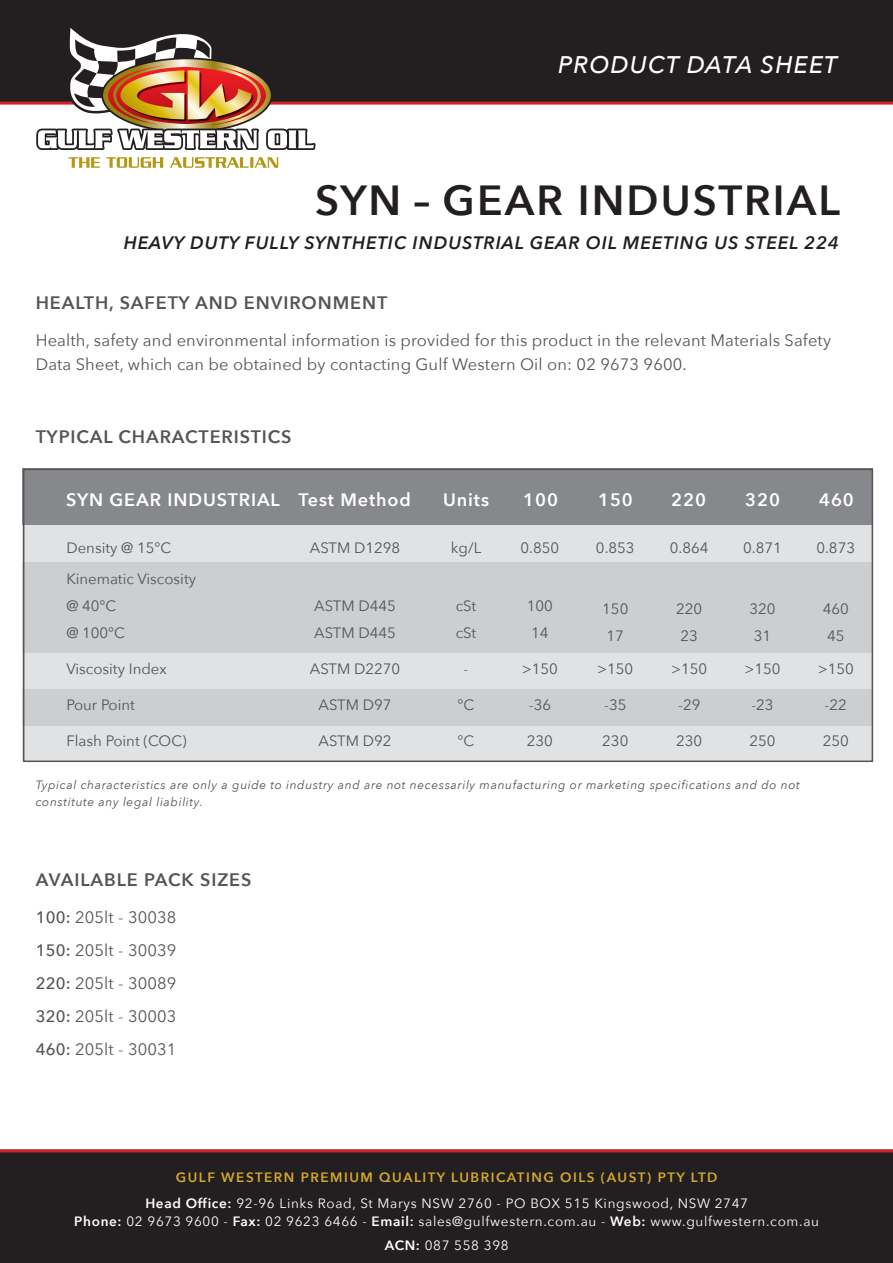
<style>
.page{position:relative;width:893px;height:1263px;background:#fff}
.page>*{position:absolute;margin:0;border:0;box-sizing:border-box;transform-origin:0 0}
.t1{font:600 42px "Avenir Next";letter-spacing:.05em;color:#231f20}
.t2{font:italic 500 24px "Avenir Next";letter-spacing:.05em;color:#fff}
.t3{font:600 18px "Avenir Next";letter-spacing:.05em;color:#545557}
.t4{font:italic 600 18px "Avenir Next";letter-spacing:.05em;color:#231f20}
.t5{font:600 18px "Avenir Next";letter-spacing:.05em;color:#fff}
.t6{font:16.5px/24px "Avenir Next";letter-spacing:.01em;color:#545557}
.t7{font:15px "Avenir Next";color:#545557}
.t8{font:13.5px/24px "Avenir Next";letter-spacing:.05em;color:#fff;text-align:center}
.t9{font:600 13.5px "Avenir Next";letter-spacing:.11em;color:#d3a82f}
.t10{font:italic 12px/16.2px "Avenir Next";letter-spacing:.05em;color:#545557}
.s1{font-weight:500}
.s2{font-weight:600}
</style>
<div class="page">
<div style="left:23px;top:468px;width:850px;height:293px;background:#e1e2e4"></div>
<div style="left:23px;top:468px;width:850px;height:56px;background:#86888b"></div>
<div style="left:0;top:1152px;width:893px;height:111px;background:#231f20"></div>
<div style="left:0;top:0;width:893px;height:103px;background:#231f20"></div>
<hr style="left:0;top:1149px;width:893px;height:3px;background:#d1232a">
<hr style="left:0;top:102px;width:893px;height:3px;background:#d1232a">
<svg style="left:36px;top:28px;width:280px;height:140px"></svg>
<div style="left:23px;top:562px;width:850px;height:90px;background:#cdced0"></div>
<div style="left:23px;top:689px;width:850px;height:36px;background:#cdced0"></div>
<div style="left:23px;top:469px;width:850px;height:293px;border:2px solid #545557"></div>
<p class="t2" style="left:558px;top:44px;width:281px">PRODUCT DATA SHEET</p>
<p class="t1" style="left:315px;top:165px;width:526px">SYN – GEAR INDUSTRIAL</p>
<p class="t4" style="left:124px;top:227px;width:717px">HEAVY DUTY FULLY SYNTHETIC INDUSTRIAL GEAR OIL MEETING US STEEL 224</p>
<p class="t3" style="left:36px;top:287px;width:353px">HEALTH, SAFETY AND ENVIRONMENT</p>
<p class="t6" style="left:36px;top:328px;width:797px">Health, safety and environmental information is provided for this product in the relevant Materials Safety<br>Data Sheet, which can be obtained by contacting Gulf Western Oil on: 02 9673 9600.</p>
<p class="t3" style="left:36px;top:421px;width:257px">TYPICAL CHARACTERISTICS</p>
<p class="t5" style="left:66px;top:484px;width:215px">SYN GEAR INDUSTRIAL</p>
<p class="t5" style="left:298px;top:484px;width:114px">Test Method</p>
<p class="t5" style="left:443px;top:484px;width:47px">Units</p>
<p class="t5" style="left:523px;top:484px;width:36px">100</p>
<p class="t5" style="left:598px;top:484px;width:36px">150</p>
<p class="t5" style="left:671px;top:484px;width:36px">220</p>
<p class="t5" style="left:745px;top:484px;width:36px">320</p>
<p class="t5" style="left:819px;top:484px;width:36px">460</p>
<p class="t7" style="left:66px;top:535px;width:106px">Density @ 15°C</p>
<p class="t7" style="left:310px;top:535px;width:92px">ASTM D1298</p>
<p class="t7" style="left:451px;top:535px;width:32px">kg/L</p>
<p class="t7" style="left:521px;top:535px;width:40px">0.850</p>
<p class="t7" style="left:596px;top:535px;width:40px">0.853</p>
<p class="t7" style="left:670px;top:535px;width:40px">0.864</p>
<p class="t7" style="left:743px;top:535px;width:40px">0.871</p>
<p class="t7" style="left:816px;top:535px;width:40px">0.873</p>
<p class="t7" style="left:66px;top:566px;width:131px">Kinematic Viscosity</p>
<p class="t7" style="left:66px;top:593px;width:51px">@ 40°C</p>
<p class="t7" style="left:66px;top:620px;width:60px">@ 100°C</p>
<p class="t7" style="left:314px;top:593px;width:83px">ASTM D445</p>
<p class="t7" style="left:314px;top:620px;width:83px">ASTM D445</p>
<p class="t7" style="left:456px;top:593px;width:22px">cSt</p>
<p class="t7" style="left:456px;top:620px;width:22px">cSt</p>
<p class="t7" style="left:527px;top:593px;width:28px">100</p>
<p class="t7" style="left:531px;top:620px;width:19px">14</p>
<p class="t7" style="left:602px;top:596px;width:28px">150</p>
<p class="t7" style="left:607px;top:623px;width:19px">17</p>
<p class="t7" style="left:676px;top:596px;width:28px">220</p>
<p class="t7" style="left:681px;top:623px;width:19px">23</p>
<p class="t7" style="left:749px;top:596px;width:28px">320</p>
<p class="t7" style="left:754px;top:623px;width:19px">31</p>
<p class="t7" style="left:823px;top:596px;width:28px">460</p>
<p class="t7" style="left:827px;top:623px;width:19px">45</p>
<p class="t7" style="left:66px;top:656px;width:102px">Viscosity Index</p>
<p class="t7" style="left:310px;top:656px;width:92px">ASTM D2270</p>
<p class="t7" style="left:464px;top:656px;width:6px">-</p>
<p class="t7" style="left:522px;top:656px;width:38px">&gt;150</p>
<p class="t7" style="left:597px;top:656px;width:38px">&gt;150</p>
<p class="t7" style="left:671px;top:656px;width:38px">&gt;150</p>
<p class="t7" style="left:744px;top:656px;width:38px">&gt;150</p>
<p class="t7" style="left:818px;top:656px;width:38px">&gt;150</p>
<p class="t7" style="left:66px;top:692px;width:70px">Pour Point</p>
<p class="t7" style="left:319px;top:692px;width:75px">ASTM D97</p>
<p class="t7" style="left:458px;top:692px;width:18px">°C</p>
<p class="t7" style="left:529px;top:692px;width:24px">-36</p>
<p class="t7" style="left:604px;top:692px;width:24px">-35</p>
<p class="t7" style="left:678px;top:692px;width:24px">-29</p>
<p class="t7" style="left:751px;top:692px;width:24px">-23</p>
<p class="t7" style="left:825px;top:692px;width:24px">-22</p>
<p class="t7" style="left:66px;top:729px;width:122px">Flash Point (COC)</p>
<p class="t7" style="left:319px;top:729px;width:75px">ASTM D92</p>
<p class="t7" style="left:458px;top:729px;width:18px">°C</p>
<p class="t7" style="left:527px;top:729px;width:28px">230</p>
<p class="t7" style="left:602px;top:729px;width:28px">230</p>
<p class="t7" style="left:676px;top:729px;width:28px">230</p>
<p class="t7" style="left:749px;top:729px;width:28px">250</p>
<p class="t7" style="left:823px;top:729px;width:28px">250</p>
<p class="t10" style="left:36px;top:776px;width:766px">Typical characteristics are only a guide to industry and are not necessarily manufacturing or marketing specifications and do not constitute any legal liability.</p>
<p class="t3" style="left:36px;top:864px;width:217px">AVAILABLE PACK SIZES</p>
<p class="t6" style="left:36px;top:904px;width:142px"><span class="s1">100:</span> 205lt - 30038</p>
<p class="t6" style="left:36px;top:937px;width:142px"><span class="s1">150:</span> 205lt - 30039</p>
<p class="t6" style="left:36px;top:970px;width:142px"><span class="s1">220:</span> 205lt - 30089</p>
<p class="t6" style="left:36px;top:1003px;width:142px"><span class="s1">320:</span> 205lt - 30003</p>
<p class="t6" style="left:36px;top:1036px;width:142px"><span class="s1">460:</span> 205lt - 30031</p>
<p class="t9" style="left:176px;top:1166px;width:543px">GULF WESTERN PREMIUM QUALITY LUBRICATING OILS (AUST) PTY LTD</p>
<p class="t8" style="left:145px;top:1190px;width:604px"><span class="s2">Head Office:</span> 92-96 Links Road, St Marys NSW 2760 - PO BOX 515 Kingswood, NSW 2747</p>
<p class="t8" style="left:74px;top:1208px;width:746px"><span class="s2">Phone:</span> 02 9673 9600 - <span class="s2">Fax:</span> 02 9623 6466 - <span class="s2">Email:</span> sales@gulfwestern.com.au - <span class="s2">Web:</span> www.gulfwestern.com.au<br><span class="s2">ACN:</span> 087 558 398</p>
</div>
